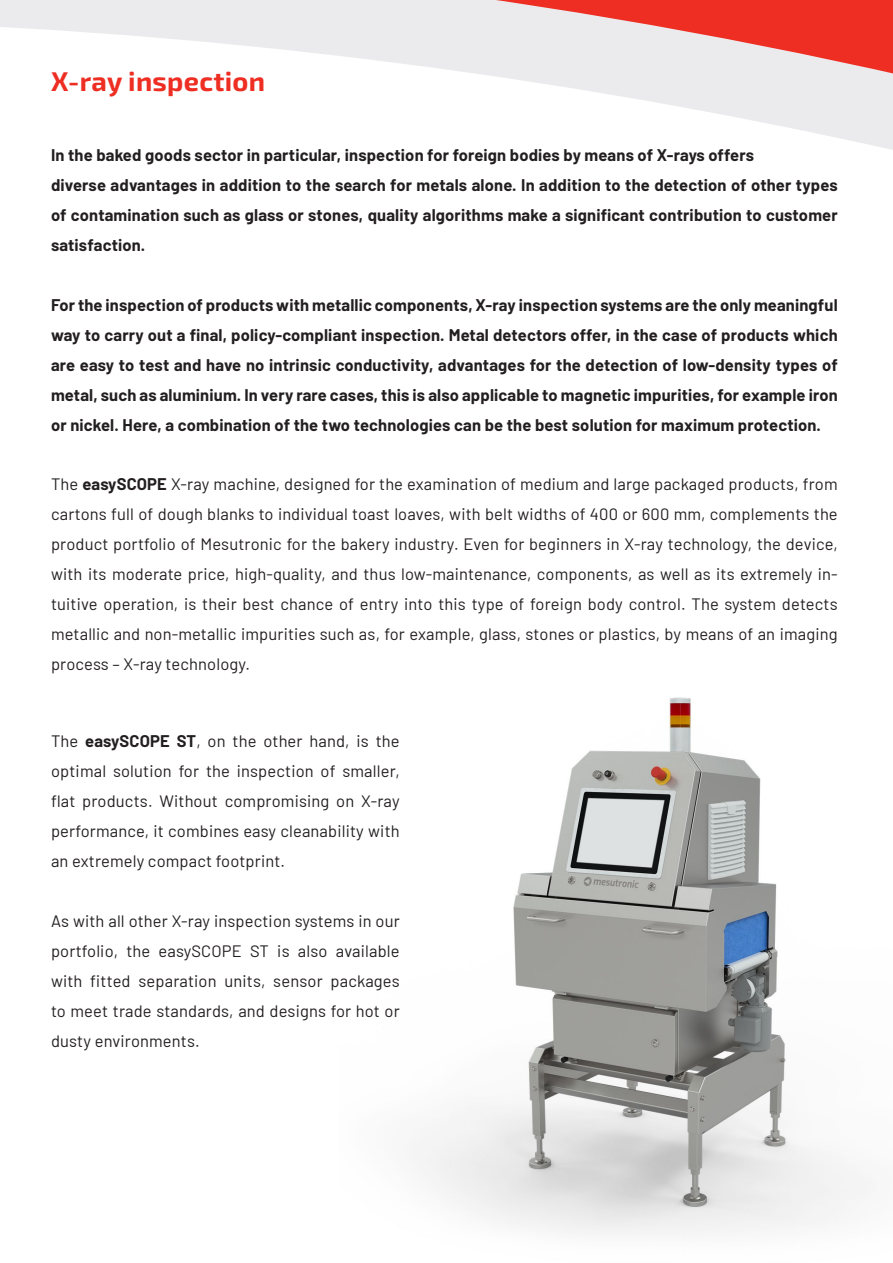
<style>
.page{position:relative;width:893px;height:1263px;background:#fff}
.page>*{position:absolute;margin:0;border:0;box-sizing:border-box;transform-origin:0 0}
.tab{font:700 27.15px "Exo 2";letter-spacing:.01em;color:#ee2e22}
.Produkttext{font:16.5px/30px "Barlow";letter-spacing:.01em;color:#231f20;text-align:justify}
.t1{font:700 16.5px/30px "Barlow";letter-spacing:.01em;color:#231f20;text-align:justify}
.s1{font-weight:700}
</style>
<div class="page">
<svg style="left:522px;top:80px;width:371px;height:70px"></svg>
<img style="left:415px;top:697px;width:454px;height:537px">
<svg style="left:0;top:0;width:893px;height:80px;fill:#ebebed"></svg>
<p class="tab" style="left:51px;top:62px;width:216px">X-ray inspection</p>
<p class="t1" style="left:51px;top:139px;width:704px">In the baked goods sector in particular, inspection for foreign bodies by means of X-rays offers</p>
<p class="t1" style="left:51px;top:169px;width:788px">diverse advantages in addition to the search for metals alone. In addition to the detection of other types of contamination such as glass or stones, quality algorithms make a significant contribution to customer satisfaction.</p>
<p class="t1" style="left:51px;top:289px;width:788px">For the inspection of products with metallic components, X-ray inspection systems are the only meaningful way to carry out a final, policy-compliant inspection. Metal detectors offer, in the case of products which are easy to test and have no intrinsic conductivity, advantages for the detection of low-density types of metal, such as aluminium. In very rare cases, this is also applicable to magnetic impurities, for example iron or nickel. Here, a combination of the two technologies can be the best solution for maximum protection.</p>
<p class="Produkttext" style="left:51px;top:467px;width:788px">The <span class="s1">easySCOPE</span> X-ray machine, designed for the examination of medium and large packaged products, from cartons full of dough blanks to individual toast loaves, with belt widths of 400 or 600 mm, complements the product portfolio of Mesutronic for the bakery industry. Even for beginners in X-ray technology, the device, with its moderate price, high-quality, and thus low-maintenance, components, as well as its extremely in&shy;tuitive operation, is their best chance of entry into this type of foreign body control. The system detects metallic and non-metallic impurities such as, for example, glass, stones or plastics, by means of an imaging process – X-ray technology.</p>
<p class="Produkttext" style="left:51px;top:725px;width:350px">The <span class="s1">easySCOPE ST</span>, on the other hand, is the optimal solution for the inspection of smaller, flat products. Without compromising on X-ray performance, it combines easy cleanability with an extremely compact footprint.</p>
<p class="Produkttext" style="left:51px;top:905px;width:350px">As with all other X-ray inspection systems in our portfolio, the easySCOPE ST is also available with fitted separation units, sensor packages to meet trade standards, and designs for hot or dusty environments.</p>
</div>
